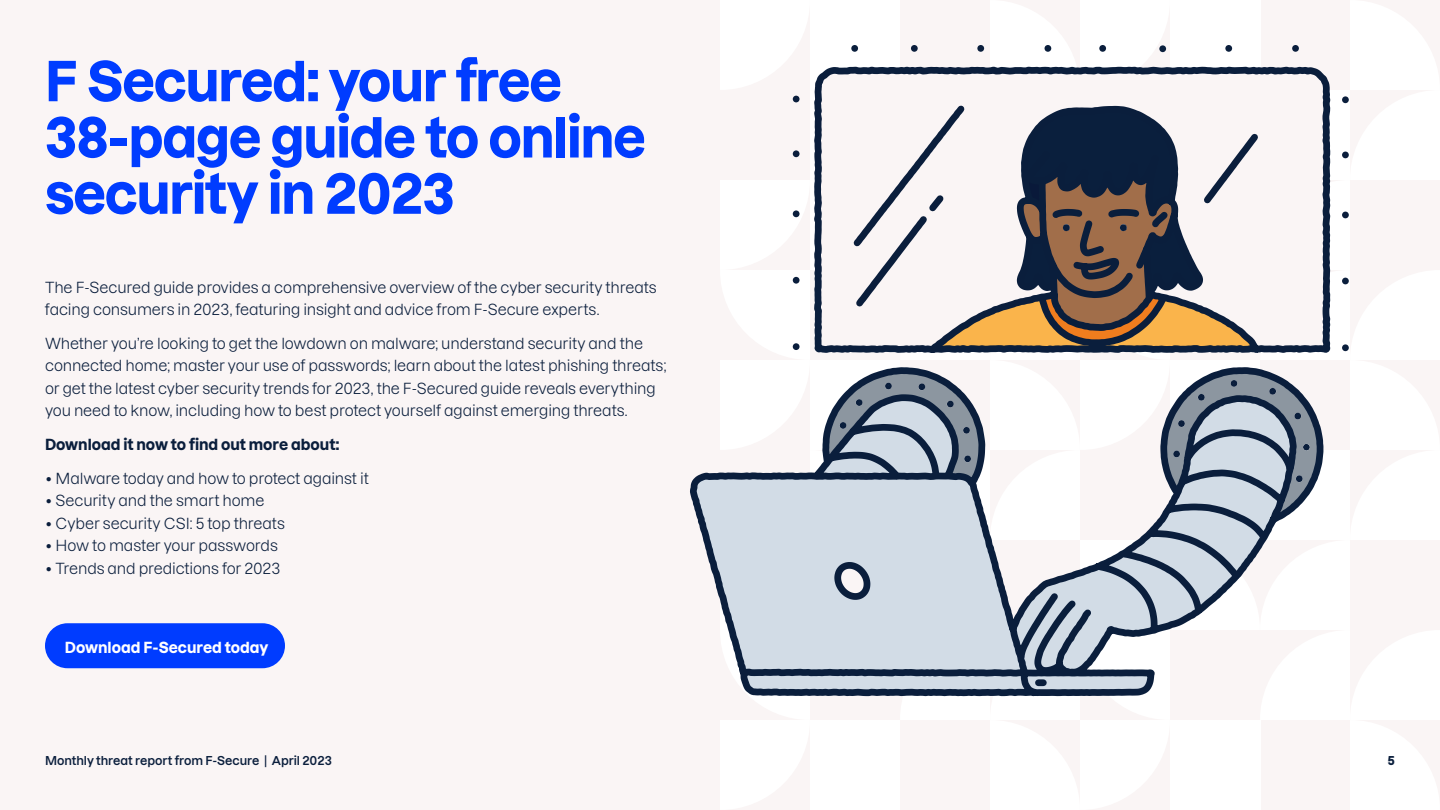
<style>
.page{position:relative;width:1440px;height:810px;background:#faf5f5}
.page>*{position:absolute;margin:0;border:0;box-sizing:border-box;transform-origin:0 0}
.t1{font:700 54px/56.2px "Dazzed";letter-spacing:-.03em;color:#003cff}
.t2{font:15px/22.5px "Dazzed";letter-spacing:-.01em;color:#0a1e3c}
.t3{font:700 15px "Dazzed";color:#0a1e3c}
.t4{font:700 15px "Dazzed";letter-spacing:-.005em;color:#fff}
.t5{font:600 12px "Dazzed";letter-spacing:-.005em;color:#0a1e3c}
.t6{font:700 12px "Dazzed";color:#0a1e3c}
</style>
<div class="page">
<div style="left:45px;top:623px;width:240px;height:45px;background:#003cff;border-radius:22px"></div>
<svg style="left:690px;top:45px;width:641px;height:652px"></svg>
<h1 class="t1" style="left:45px;top:48px;width:603px">F Secured: your free<br>38-page guide to online security in 2023</h1>
<p class="t2" style="left:45px;top:274px;width:613px">The F‑Secured guide provides a comprehensive overview of the cyber security threats facing consumers in 2023, featuring insight and advice from F‑Secure experts.</p>
<p class="t2" style="left:45px;top:330px;width:623px">Whether you’re looking to get the lowdown on malware; understand security and the connected home; master your use of passwords; learn about the latest phishing threats; or get the latest cyber security trends for 2023, the F‑Secured guide reveals everything you need to know, including how to best protect yourself against emerging threats.</p>
<p class="t3" style="left:45px;top:432px;width:296px">Download it now to find out more about:</p>
<p class="t2" style="left:45px;top:465px;width:325px">• Malware today and how to protect against it</p>
<p class="t2" style="left:45px;top:488px;width:221px">• Security and the smart home</p>
<p class="t2" style="left:45px;top:510px;width:241px">• Cyber security CSI: 5 top threats</p>
<p class="t2" style="left:45px;top:533px;width:234px">• How to master your passwords</p>
<p class="t2" style="left:45px;top:555px;width:237px">• Trends and predictions for 2023</p>
<p class="t4" style="left:65px;top:635px;width:205px">Download F‑Secured today</p>
<p class="t5" style="left:45px;top:751px;width:288px">Monthly threat report from F-Secure | April 2023</p>
<p class="t6" style="left:1388px;top:751px;width:9px">5</p>
</div>
